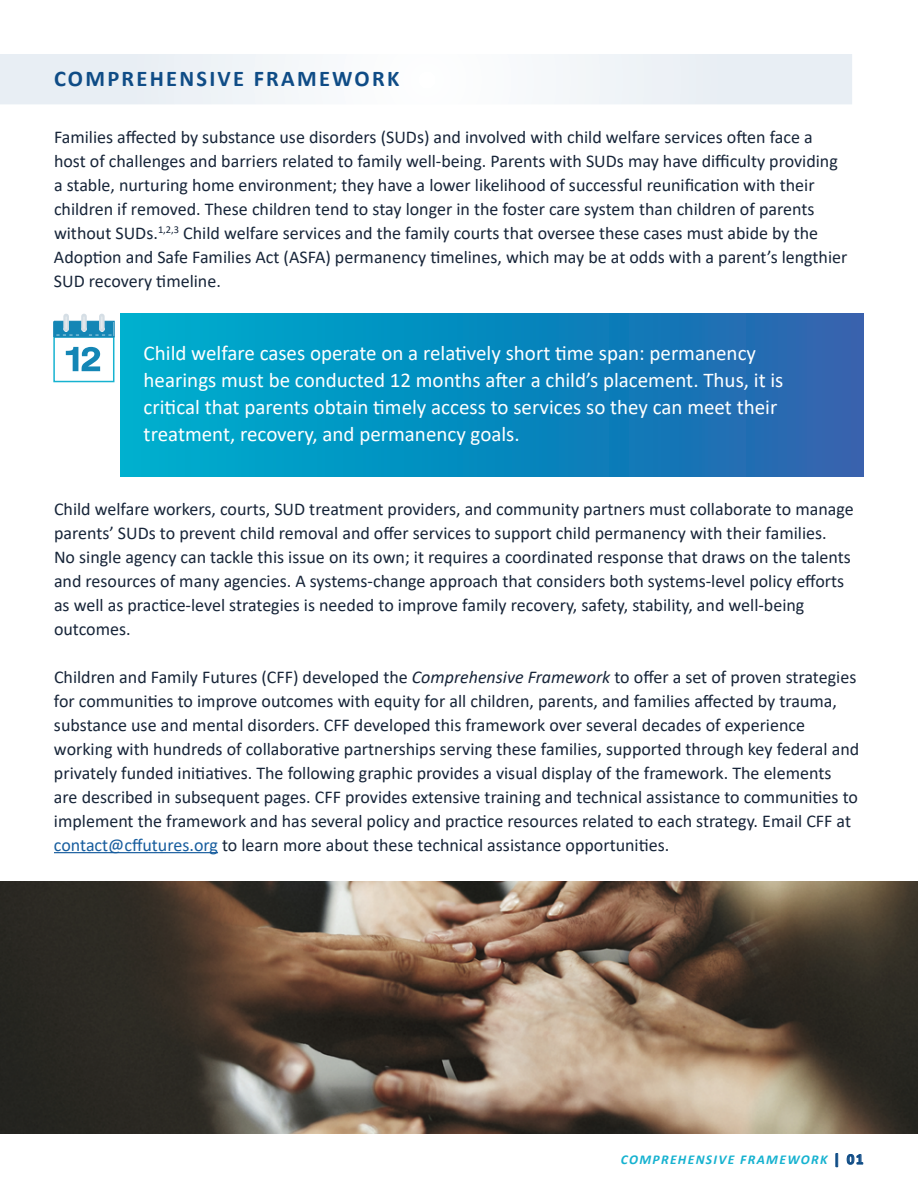
<style>
.page{position:relative;width:918px;height:1188px;background:#fff}
.page>*{position:absolute;margin:0;border:0;box-sizing:border-box;transform-origin:0 0}
.t1{font:700 22.5px "Calibri";letter-spacing:.1em;color:#0f4c86}
.t2{font:21px/27px "Calibri";color:#fff}
.t3{font:18px/24px "Calibri";color:#172539}
.t4{font:italic 700 13.5px "Calibri";letter-spacing:.1em;color:#16b2d0}
.s1{font-style:italic}
.s2{color:#175d9e}
.s3{font-style:normal;font-size:15px;color:#0f4c86}
</style>
<div class="page">
<svg style="left:0;top:54px;width:852px;height:50px"></svg>
<div style="left:53px;top:336px;width:61px;height:46px;border:2px solid #16b2d0"></div>
<div style="left:81px;top:314px;width:6px;height:18px;background:#d5dee5;border-radius:3px"></div>
<div style="left:99px;top:314px;width:6px;height:18px;background:#d5dee5;border-radius:3px"></div>
<div style="left:63px;top:314px;width:6px;height:18px;background:#d5dee5;border-radius:3px"></div>
<svg style="left:53px;top:316px;width:62px;height:22px"></svg>
<svg style="left:66px;top:347px;width:34px;height:24px"></svg>
<hr style="left:54px;top:852px;width:164px;height:1px;background:#175d9e">
<svg style="left:120px;top:314px;width:744px;height:163px;background:#0d89be"></svg>
<img style="left:0;top:881px;width:918px;height:253px">
<h2 class="t1" style="left:54px;top:63px;width:347px">COMPREHENSIVE FRAMEWORK</h2>
<p class="t3" style="left:54px;top:125px;width:795px">Families affected by substance use disorders (SUDs) and involved with child welfare services often face a host of challenges and barriers related to family well-being. Parents with SUDs may have difficulty providing a stable, nurturing home environment; they have a lower likelihood of successful reunification with their children if removed. These children tend to stay longer in the foster care system than children of parents without SUDs.<sup>1,2,3</sup> Child welfare services and the family courts that oversee these cases must abide by the Adoption and Safe Families Act (ASFA) permanency timelines, which may be at odds with a parent’s lengthier SUD recovery timeline.</p>
<p class="t2" style="left:144px;top:339px;width:641px">Child welfare cases operate on a relatively short time span: permanency hearings must be conducted 12 months after a child’s placement. Thus, it is critical that parents obtain timely access to services so they can meet their treatment, recovery, and permanency goals.</p>
<p class="t3" style="left:54px;top:496px;width:801px">Child welfare workers, courts, SUD treatment providers, and community partners must collaborate to manage parents’ SUDs to prevent child removal and offer services to support child permanency with their families.<br>No single agency can tackle this issue on its own; it requires a coordinated response that draws on the talents and resources of many agencies. A systems-change approach that considers both systems-level policy efforts as well as practice-level strategies is needed to improve family recovery, safety, stability, and well-being outcomes.</p>
<p class="t3" style="left:54px;top:664px;width:807px">Children and Family Futures (CFF) developed the <span class="s1">Comprehensive Framework</span> to offer a set of proven strategies for communities to improve outcomes with equity for all children, parents, and families affected by trauma, substance use and mental disorders. CFF developed this framework over several decades of experience working with hundreds of collaborative partnerships serving these families, supported through key federal and privately funded initiatives. The following graphic provides a visual display of the framework. The elements are described in subsequent pages. CFF provides extensive training and technical assistance to communities to implement the framework and has several policy and practice resources related to each strategy. Email CFF at <span class="s2">contact@cffutures.org</span> to learn more about these technical assistance opportunities.</p>
<p class="t4" style="left:621px;top:1150px;width:244px">COMPREHENSIVE FRAMEWORK <span class="s3">| 01</span></p>
</div>
